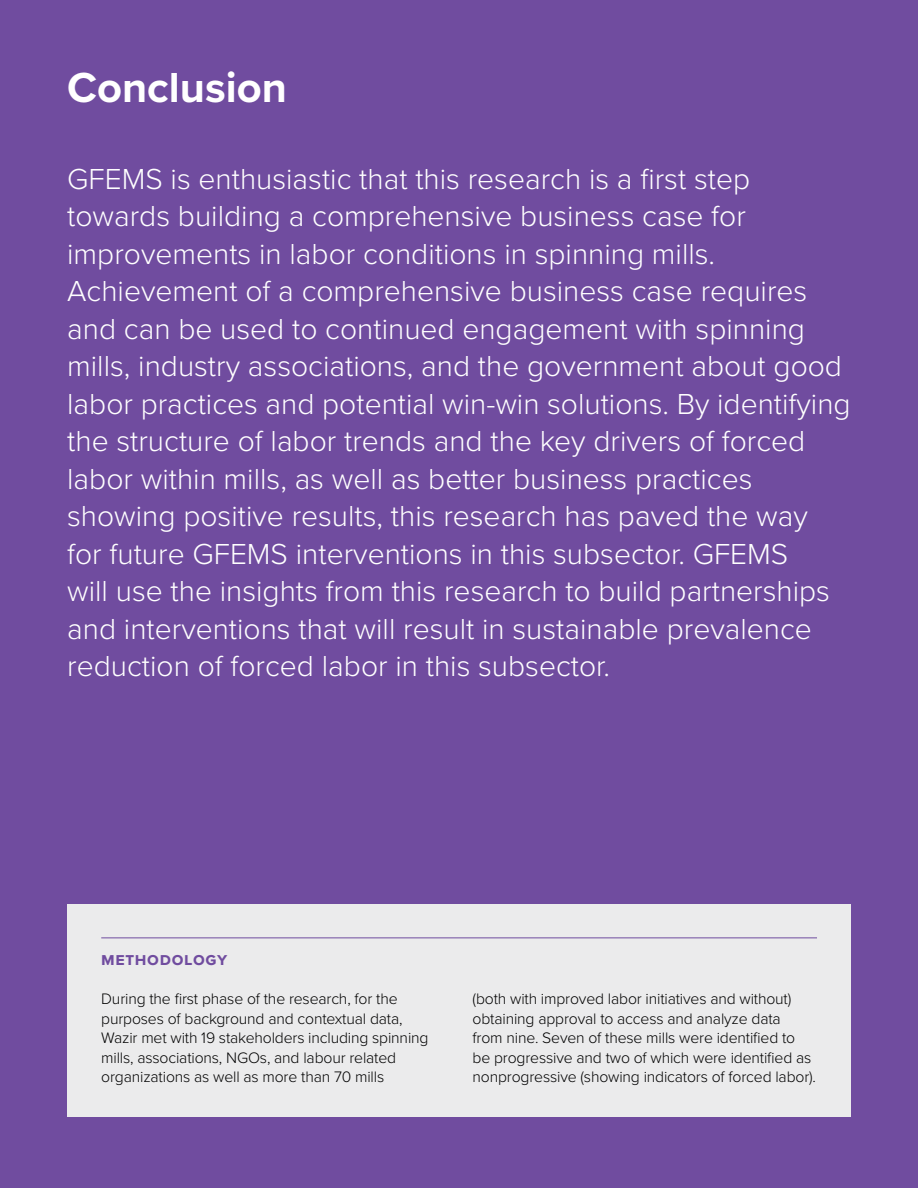
<style>
.page{position:relative;width:918px;height:1188px;background:#704c9f}
.page>*{position:absolute;margin:0;border:0;box-sizing:border-box;transform-origin:0 0}
.t1{font:700 43.5px "Proxima Nova";color:#fff}
.t2{font:300 30px/37.5px "Proxima Nova";color:#fff}
.t3{font:700 18px "Proxima Nova";letter-spacing:.035em;color:#704c9f}
.t4{font:300 15.75px/19.5px "Proxima Nova";letter-spacing:-.01em;color:#000}
</style>
<div class="page">
<div style="left:68px;top:904px;width:783px;height:213px;background:#ebebec"></div>
<hr style="left:101px;top:938px;width:716px;height:1px;background:#704c9f">
<h1 class="t1" style="left:67px;top:55px;width:221px">Conclusion</h1>
<p class="t2" style="left:67px;top:158px;width:785px">GFEMS is enthusiastic that this research is a first step towards building a comprehensive business case for improvements in labor conditions in spinning mills.<br>Achievement of a comprehensive business case requires and can be used to continued engagement with spinning mills, industry associations, and the government about good labor practices and potential win-win solutions. By identifying the structure of labor trends and the key drivers of forced labor within mills, as well as better business practices showing positive results, this research has paved the way<br>for future GFEMS interventions in this subsector. GFEMS<br>will use the insights from this research to build partnerships and interventions that will result in sustainable prevalence reduction of forced labor in this subsector.</p>
<p class="t3" style="left:101px;top:946px;width:127px">methodology</p>
<p class="t4" style="left:101px;top:988px;width:329px">During the first phase of the research, for the purposes of background and contextual data, Wazir met with 19 stakeholders including spinning mills, associations, NGOs, and labour related organizations as well as more than 70 mills</p>
<p class="t4" style="left:473px;top:988px;width:345px">(both with improved labor initiatives and without) obtaining approval to access and analyze data<br>from nine. Seven of these mills were identified to be progressive and two of which were identified as nonprogressive (showing indicators of forced labor).</p>
</div>
